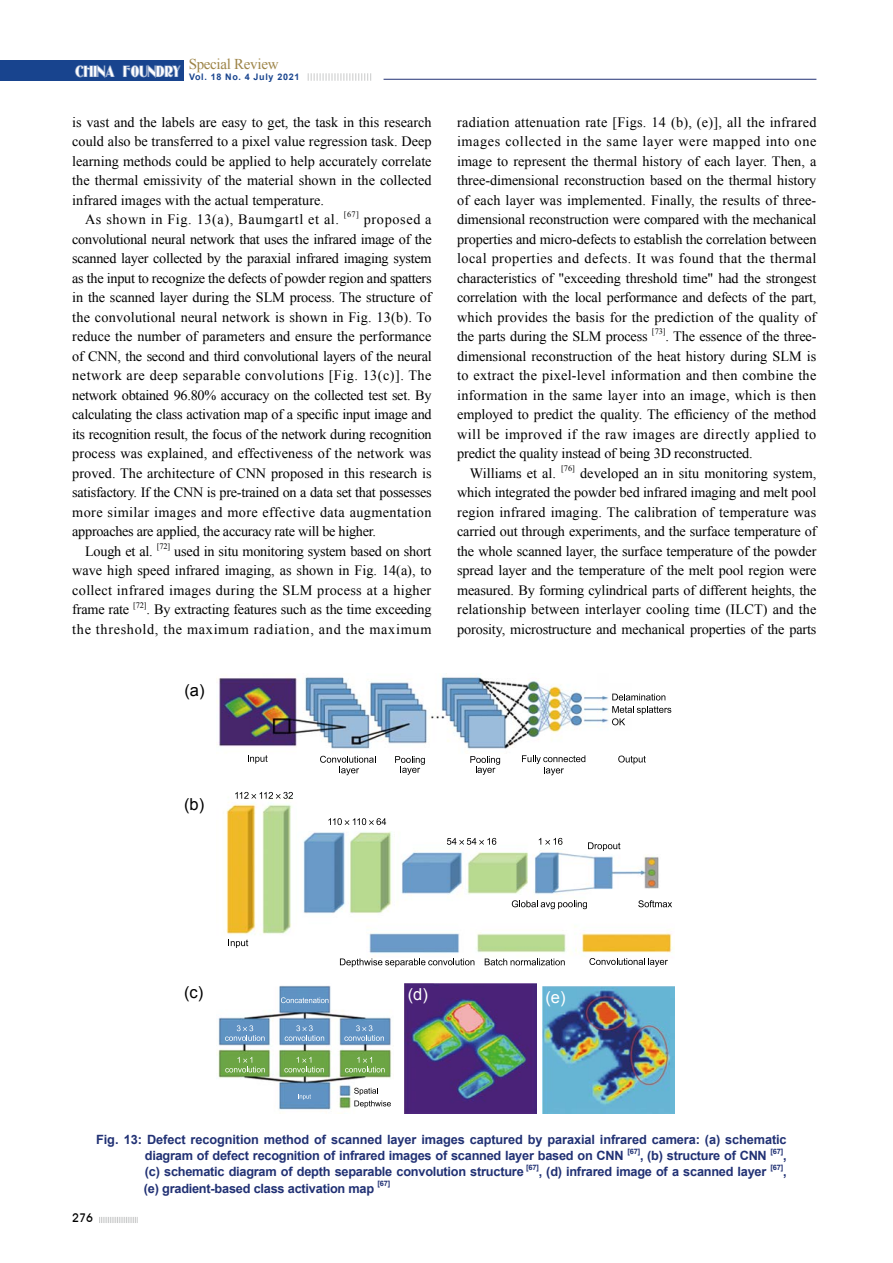
<style>
.page{position:relative;width:893px;height:1263px;background:#fff}
.page>*{position:absolute;margin:0;border:0;box-sizing:border-box;transform-origin:0 0}
.t1{font:16.5px "Arial";color:#000}
.t2{font:16.5px "Arial";color:#fff}
.t3{font:15px "Times New Roman";letter-spacing:-.02em;color:#9d8447}
.t4{font:14.25px/19.5px "Times New Roman";color:#000;text-align:justify}
.t5{font:14.25px "Times New Roman";letter-spacing:-.02em;color:#000}
.t6{font:14.25px/19.5px "Times New Roman";letter-spacing:.045em;color:#000;text-align:right}
.t7{font:14.25px "Times New Roman";letter-spacing:.025em;color:#000}
.t8{font:14.25px "Times New Roman";letter-spacing:.02em;color:#000}
.t9{font:14.25px "Times New Roman";letter-spacing:.035em;color:#000}
.t10{font:14.25px "Times New Roman";letter-spacing:.03em;color:#000}
.t11{font:700 12.75px/16.4px "Arial";letter-spacing:-.015em;color:#213174}
.t12{font:500 12px "Avant Garde IT Cby BT";color:#000}
.t13{font:700 9px "Arial";letter-spacing:.07em;color:#18448e}
.t14{font:8.25px "Times New Roman";letter-spacing:-.01em;color:#000}
.t15{font:700 7.5px "Arial";letter-spacing:-.02em;color:#213174}
</style>
<div class="page">
<svg style="left:99px;top:1217px;width:39px;height:6px"></svg>
<div style="left:0;top:60px;width:184px;height:21px;background:#18448e"></div>
<svg style="left:308px;top:73px;width:63px;height:8px"></svg>
<hr style="left:384px;top:79px;width:432px;height:1px;background:#213174">
<img style="left:543px;top:986px;width:131px;height:128px">
<img style="left:218px;top:985px;width:174px;height:129px">
<img style="left:405px;top:983px;width:132px;height:131px">
<img style="left:226px;top:791px;width:447px;height:177px">
<img style="left:217px;top:675px;width:455px;height:101px">
<svg style="left:248px;top:755px;width:20px;height:9px"></svg>
<svg style="left:320px;top:756px;width:56px;height:19px"></svg>
<svg style="left:395px;top:756px;width:30px;height:19px"></svg>
<svg style="left:522px;top:755px;width:63px;height:20px"></svg>
<svg style="left:618px;top:755px;width:28px;height:9px"></svg>
<svg style="left:470px;top:756px;width:30px;height:19px"></svg>
<svg style="left:612px;top:694px;width:53px;height:6px"></svg>
<svg style="left:612px;top:706px;width:59px;height:19px"></svg>
<svg style="left:235px;top:792px;width:58px;height:7px"></svg>
<svg style="left:328px;top:818px;width:58px;height:7px"></svg>
<svg style="left:447px;top:838px;width:49px;height:7px"></svg>
<svg style="left:539px;top:838px;width:23px;height:7px"></svg>
<svg style="left:588px;top:842px;width:32px;height:9px"></svg>
<svg style="left:512px;top:900px;width:75px;height:9px"></svg>
<svg style="left:638px;top:900px;width:34px;height:7px"></svg>
<svg style="left:340px;top:958px;width:134px;height:9px"></svg>
<svg style="left:485px;top:958px;width:80px;height:7px"></svg>
<svg style="left:589px;top:958px;width:79px;height:9px"></svg>
<svg style="left:228px;top:939px;width:20px;height:9px"></svg>
<svg style="left:281px;top:997px;width:47px;height:6px"></svg>
<svg style="left:225px;top:1025px;width:40px;height:16px"></svg>
<svg style="left:285px;top:1025px;width:39px;height:16px"></svg>
<svg style="left:344px;top:1025px;width:40px;height:16px"></svg>
<svg style="left:225px;top:1057px;width:40px;height:15px"></svg>
<svg style="left:284px;top:1057px;width:40px;height:15px"></svg>
<svg style="left:345px;top:1057px;width:40px;height:15px"></svg>
<svg style="left:354px;top:1088px;width:37px;height:20px"></svg>
<svg style="left:298px;top:1094px;width:13px;height:6px"></svg>
<p class="t3" style="left:189px;top:54px;width:91px">Special Review</p>
<p class="t13" style="left:75px;top:70px;width:226px"><sup>CHINA</sup> <sup>FOUNDRY</sup> Vol. 18 No. 4 July 2021</p>
<p class="t4" style="left:72px;top:112px;width:361px">is vast and the labels are easy to get, the task in this research</p>
<p class="t4" style="left:72px;top:131px;width:361px">could also be transferred to a pixel value regression task. Deep</p>
<p class="t4" style="left:72px;top:151px;width:361px">learning methods could be applied to help accurately correlate</p>
<p class="t4" style="left:72px;top:170px;width:361px">the thermal emissivity of the material shown in the collected</p>
<p class="t4" style="left:72px;top:190px;width:253px">infrared images with the actual temperature.</p>
<p class="t6" style="left:85px;top:209px;width:256px">As shown in Fig. 13(a), Baumgartl et al.</p>
<p class="t14" style="left:344px;top:209px;width:16px">[67]</p>
<p class="t6" style="left:364px;top:209px;width:69px">proposed a</p>
<p class="t5" style="left:72px;top:229px;width:361px">convolutional neural network that uses the infrared image of the</p>
<p class="t5" style="left:72px;top:249px;width:361px">scanned layer collected by the paraxial infrared imaging system</p>
<p class="t5" style="left:72px;top:268px;width:361px">as the input to recognize the defects of powder region and spatters</p>
<p class="t4" style="left:72px;top:287px;width:361px">in the scanned layer during the SLM process. The structure of</p>
<p class="t4" style="left:72px;top:307px;width:361px">the convolutional neural network is shown in Fig. 13(b). To</p>
<p class="t4" style="left:72px;top:326px;width:361px">reduce the number of parameters and ensure the performance</p>
<p class="t5" style="left:72px;top:346px;width:361px">of CNN, the second and third convolutional layers of the neural</p>
<p class="t9" style="left:72px;top:366px;width:361px">network are deep separable convolutions [Fig. 13(c)]. The</p>
<p class="t5" style="left:72px;top:385px;width:361px">network obtained 96.80% accuracy on the collected test set. By</p>
<p class="t5" style="left:72px;top:405px;width:361px">calculating the class activation map of a specific input image and</p>
<p class="t5" style="left:72px;top:424px;width:361px">its recognition result, the focus of the network during recognition</p>
<p class="t4" style="left:72px;top:443px;width:361px">process was explained, and effectiveness of the network was</p>
<p class="t4" style="left:72px;top:463px;width:361px">proved. The architecture of CNN proposed in this research is</p>
<p class="t5" style="left:72px;top:483px;width:361px">satisfactory. If the CNN is pre-trained on a data set that possesses</p>
<p class="t7" style="left:72px;top:502px;width:361px">more similar images and more effective data augmentation</p>
<p class="t5" style="left:72px;top:522px;width:305px">approaches are applied, the accuracy rate will be higher.</p>
<p class="t4" style="left:85px;top:541px;width:69px">Lough et al.</p>
<p class="t14" style="left:157px;top:541px;width:15px">[72]</p>
<p class="t4" style="left:72px;top:541px;width:361px;text-indent:102px">used in situ monitoring system based on short wave high speed infrared imaging, as shown in Fig. 14(a), to collect infrared images during the SLM process at a higher frame rate</p>
<p class="t14" style="left:133px;top:599px;width:15px">[72]</p>
<p class="t6" style="left:72px;top:599px;width:361px">. By extracting features such as the time exceeding<br>the threshold, the maximum radiation, and the maximum</p>
<p class="t1" style="left:184px;top:679px;width:22px">(a)</p>
<p class="t4" style="left:457px;top:112px;width:361px">radiation attenuation rate [Figs. 14 (b), (e)], all the infrared images collected in the same layer were mapped into one image to represent the thermal history of each layer. Then, a three-dimensional reconstruction based on the thermal history of each layer was implemented. Finally, the results of three&shy;dimensional reconstruction were compared with the mechanical properties and micro-defects to establish the correlation between local properties and defects. It was found that the thermal characteristics of "exceeding threshold time" had the strongest correlation with the local performance and defects of the part, which provides the basis for the prediction of the quality of the parts during the SLM process</p>
<p class="t14" style="left:652px;top:326px;width:15px">[73]</p>
<p class="t4" style="left:665px;top:326px;width:152px">. The essence of the three-</p>
<p class="t4" style="left:457px;top:346px;width:361px">dimensional reconstruction of the heat history during SLM is</p>
<p class="t8" style="left:457px;top:366px;width:361px">to extract the pixel-level information and then combine the</p>
<p class="t7" style="left:457px;top:385px;width:361px">information in the same layer into an image, which is then</p>
<p class="t4" style="left:457px;top:404px;width:361px">employed to predict the quality. The efficiency of the method</p>
<p class="t10" style="left:457px;top:424px;width:361px">will be improved if the raw images are directly applied to</p>
<p class="t4" style="left:457px;top:443px;width:297px">predict the quality instead of being 3D reconstructed.</p>
<p class="t4" style="left:470px;top:463px;width:88px">Williams et al.</p>
<p class="t14" style="left:561px;top:463px;width:15px">[76]</p>
<p class="t4" style="left:457px;top:463px;width:361px;text-indent:123px">developed an in situ monitoring system, which integrated the powder bed infrared imaging and melt pool region infrared imaging. The calibration of temperature was carried out through experiments, and the surface temperature of the whole scanned layer, the surface temperature of the powder spread layer and the temperature of the melt pool region were measured. By forming cylindrical parts of different heights, the relationship between interlayer cooling time (ILCT) and the porosity, microstructure and mechanical properties of the parts</p>
<p class="t1" style="left:184px;top:794px;width:22px">(b)</p>
<p class="t1" style="left:184px;top:981px;width:21px">(c)</p>
<p class="t2" style="left:408px;top:983px;width:22px">(d)</p>
<p class="t2" style="left:545px;top:986px;width:22px">(e)</p>
<p class="t11" style="left:145px;top:1131px;width:643px;text-indent:-49px">Fig. 13: Defect recognition method of scanned layer images captured by paraxial infrared camera: (a) schematic diagram of defect recognition of infrared images of scanned layer based on CNN</p>
<p class="t15" style="left:627px;top:1146px;width:14px">[67]</p>
<p class="t11" style="left:640px;top:1148px;width:128px">, (b) structure of CNN</p>
<p class="t15" style="left:771px;top:1146px;width:14px">[67]</p>
<p class="t11" style="left:783px;top:1148px;width:5px">,</p>
<p class="t11" style="left:145px;top:1164px;width:380px">(c) schematic diagram of depth separable convolution structure</p>
<p class="t15" style="left:526px;top:1162px;width:14px">[67]</p>
<p class="t11" style="left:539px;top:1164px;width:229px">, (d) infrared image of a scanned layer</p>
<p class="t15" style="left:771px;top:1162px;width:14px">[67]</p>
<p class="t11" style="left:783px;top:1164px;width:5px">,</p>
<p class="t12" style="left:72px;top:1211px;width:22px">276</p>
<p class="t11" style="left:144px;top:1180px;width:232px">(e) gradient-based class activation map</p>
<p class="t15" style="left:377px;top:1179px;width:14px">[67]</p>
</div>
